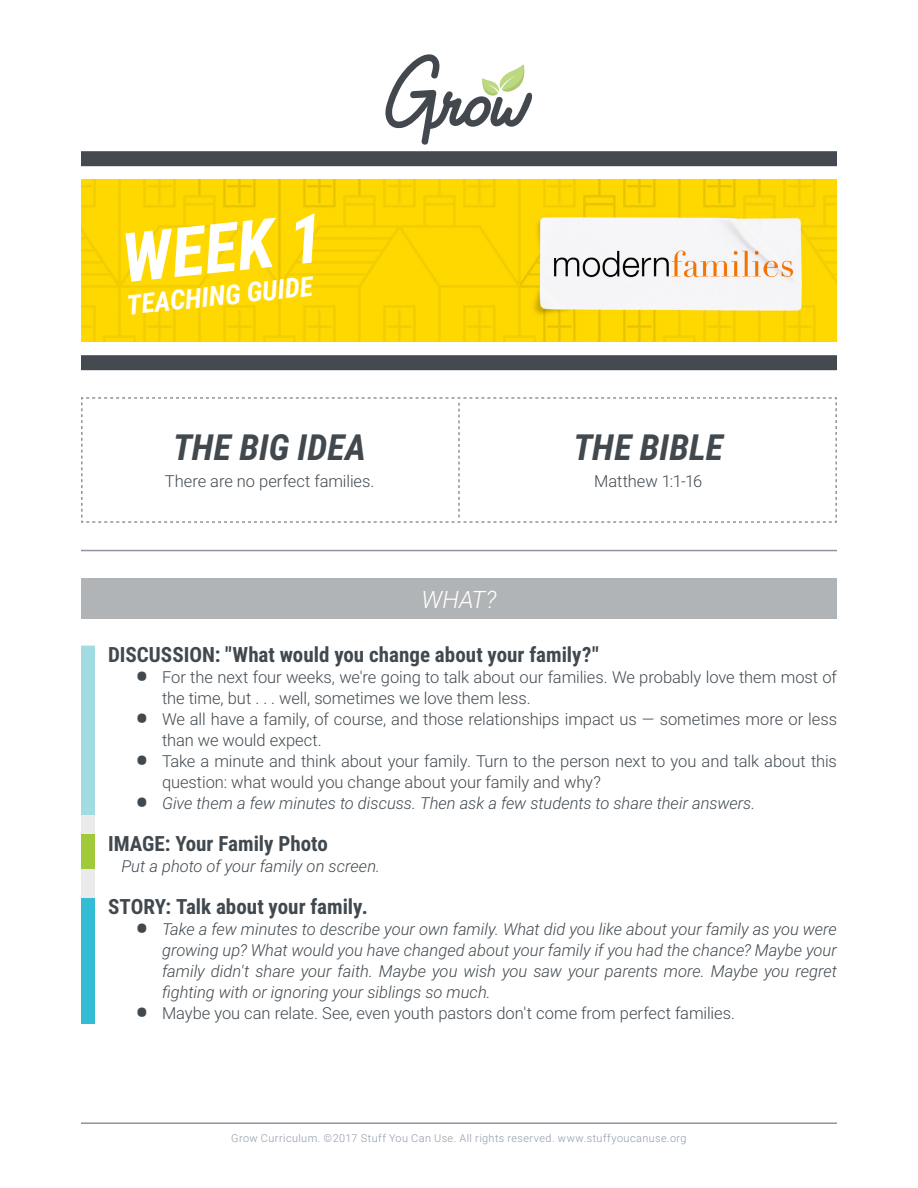
<style>
.page{position:relative;width:918px;height:1188px;background:#fff}
.page>*{position:absolute;margin:0;border:0;box-sizing:border-box;transform-origin:0 0}
.t1{font:italic 700 68.25px "Roboto Condensed";color:#fff}
.t2{font:italic 700 36px "Roboto Condensed";color:#41494f}
.t3{font:italic 700 27.3px "Roboto Condensed";color:#fff}
.t4{font:italic 300 24px "Roboto";color:#fff}
.t5{font:700 21px "Roboto Condensed";color:#41494f}
.t6{font:300 16.5px/21px "Roboto";letter-spacing:-.005em;color:#41494f}
.t7{font:italic 300 16.5px/21px "Roboto";color:#41494f;text-align:justify}
.t8{font:300 10.8px "Roboto";letter-spacing:.04em;color:#8f99a6}
.s1{font-family:"Roboto Condensed";font-weight:700;font-size:37.5px}
.s2{font-family:"Roboto Condensed";font-weight:700;font-style:normal;font-size:37.5px}
</style>
<div class="page">
<img style="left:81px;top:180px;width:756px;height:162px">
<hr style="left:81px;top:1122px;width:756px;height:2px;background:#8d949e">
<svg style="left:385px;top:54px;width:148px;height:91px"></svg>
<div style="left:81px;top:355px;width:756px;height:15px;background:#444a50"></div>
<div style="left:81px;top:151px;width:756px;height:15px;background:#444a50"></div>
<svg style="left:81px;top:397px;width:756px;height:126px"></svg>
<div style="left:81px;top:578px;width:756px;height:41px;background:#b1b4b6"></div>
<div style="left:81px;top:646px;width:13px;height:378px;background:#ebebec"></div>
<div style="left:81px;top:646px;width:13px;height:168px;background:#a3dbe2"></div>
<hr style="left:81px;top:550px;width:756px;height:1px;background:#8d949e">
<div style="left:81px;top:899px;width:13px;height:125px;background:#33bdd4"></div>
<div style="left:81px;top:834px;width:13px;height:34px;background:#a1ca3a"></div>
<p class="t1" style="left:117px;top:211px;width:204px;rotate:-6deg">WEEK 1</p>
<p class="t3" style="left:125px;top:286px;width:188px;rotate:-6deg">TEACHING GUIDE</p>
<p class="t2" style="left:173px;top:422px;width:195px">THE BIG IDEA</p>
<p class="t6" style="left:165px;top:470px;width:211px">There are no perfect families.</p>
<p class="t2" style="left:574px;top:422px;width:151px">THE BIBLE</p>
<p class="t6" style="left:594px;top:470px;width:110px">Matthew 1:1-16</p>
<p class="t4" style="left:422px;top:582px;width:76px">WHAT?</p>
<p class="t5" style="left:108px;top:639px;width:492px">DISCUSSION: "What would you change about your family?"</p>
<p class="t6" style="left:162px;top:666px;width:676px;text-indent:-27px"><span class="s1">•</span> For the next four weeks, we're going to talk about our families. We probably love them most of the time, but . . . well, sometimes we love them less.</p>
<p class="t6" style="left:162px;top:708px;width:677px;text-indent:-27px"><span class="s1">•</span> We all have a family, of course, and those relationships impact us — sometimes more or less than we would expect.</p>
<p class="t6" style="left:162px;top:750px;width:676px;text-indent:-27px"><span class="s1">•</span> Take a minute and think about your family. Turn to the person next to you and talk about this question: what would you change about your family and why?</p>
<p class="t7" style="left:135px;top:792px;width:622px"><span class="s2">•</span> Give them a few minutes to discuss. Then ask a few students to share their answers.</p>
<p class="t5" style="left:108px;top:828px;width:222px">IMAGE: Your Family Photo</p>
<p class="t7" style="left:122px;top:855px;width:260px">Put a photo of your family on screen.</p>
<p class="t5" style="left:108px;top:891px;width:261px">STORY: Talk about your family.</p>
<p class="t7" style="left:162px;top:918px;width:676px;text-indent:-27px"><span class="s2">•</span> Take a few minutes to describe your own family. What did you like about your family as you were growing up? What would you have changed about your family if you had the chance? Maybe your family didn't share your faith. Maybe you wish you saw your parents more. Maybe you regret fighting with or ignoring your siblings so much.</p>
<p class="t6" style="left:135px;top:1002px;width:602px"><span class="s1">•</span> Maybe you can relate. See, even youth pastors don't come from perfect families.</p>
<p class="t8" style="left:231px;top:1131px;width:457px">Grow Curriculum. ©2017 Stuff You Can Use. All rights reserved. www.stuffyoucanuse.org</p>
</div>
